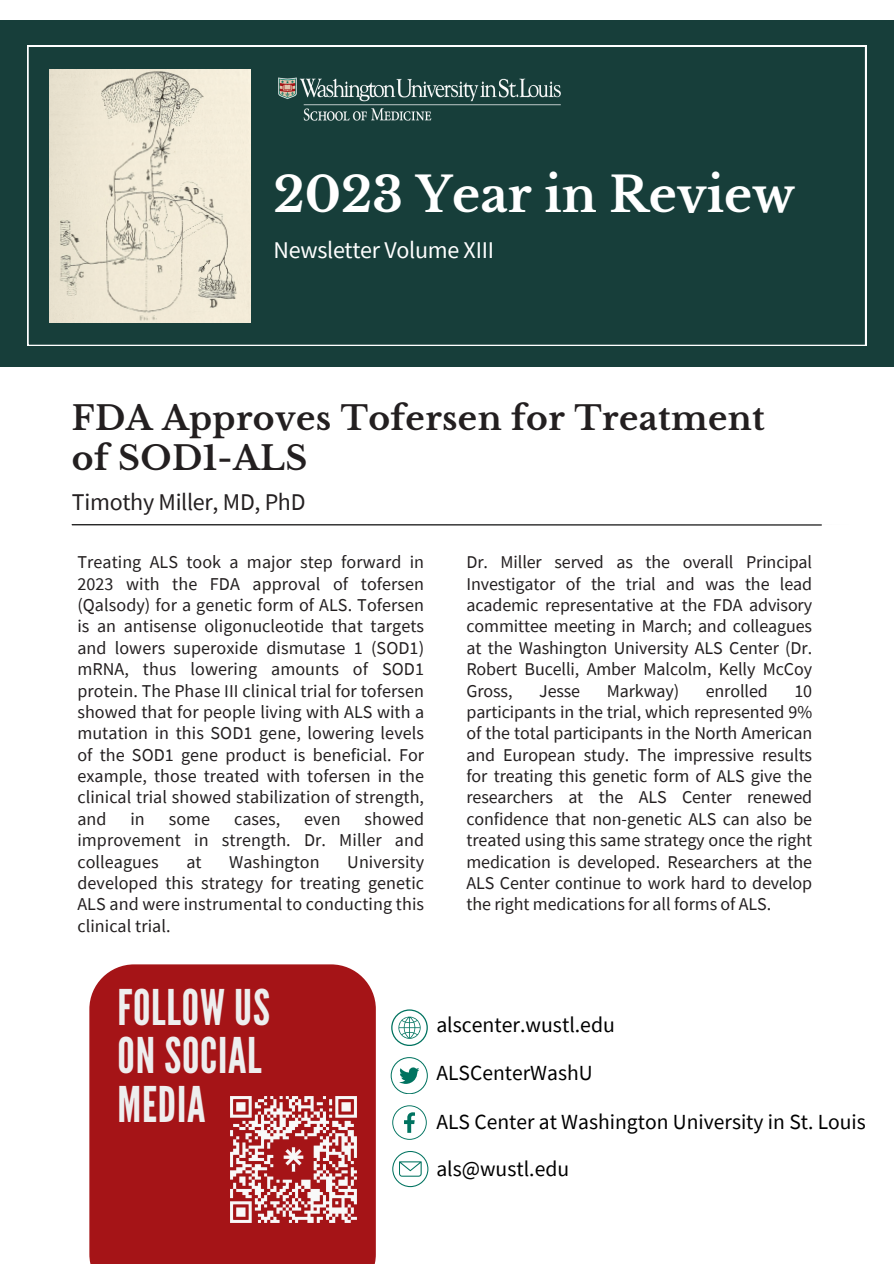
<style>
.page{position:relative;width:894px;height:1264px;background:#fff}
.page>*{position:absolute;margin:0;border:0;box-sizing:border-box;transform-origin:0 0}
.t1{font:49.05px/48.3px "League Gothic";letter-spacing:.015em;color:#eee}
.t2{font:700 48px "Libre Baskerville";color:#fff}
.t3{font:700 33px/39.3px "Libre Baskerville";letter-spacing:.01em;color:#231f20}
.t4{font:24px "Source Sans Pro";letter-spacing:-.01em;color:#231f20}
.t5{font:24px "Source Sans Pro";letter-spacing:-.01em;color:#fff}
.t6{font:21.75px "Source Sans Pro";color:#000}
.t7{font:21.6px "Source Sans Pro";color:#000}
.t8{font:21.45px "Source Sans Pro";color:#000}
.t9{font:18px/21.3px "Source Sans Pro";letter-spacing:.005em;color:#231f20;text-align:justify}
</style>
<div class="page">
<hr style="left:71px;top:524px;width:785px;height:1px;background:#231f20">
<hr style="left:72px;top:524px;width:749px;height:1px;background:#000">
<div style="left:0;top:20px;width:893px;height:347px;background:#173e3a"></div>
<svg style="left:28px;top:46px;width:837px;height:299px"></svg>
<img style="left:273px;top:69px;width:301px;height:66px">
<div style="left:89px;top:964px;width:287px;height:299px;background:#a51417"></div>
<svg style="left:390px;top:1057px;width:37px;height:36px"></svg>
<svg style="left:392px;top:1105px;width:34px;height:34px"></svg>
<svg style="left:392px;top:1151px;width:36px;height:36px"></svg>
<svg style="left:391px;top:1009px;width:36px;height:36px"></svg>
<img style="left:229px;top:1094px;width:128px;height:129px">
<p class="t2" style="left:273px;top:166px;width:523px">2023 Year in Review</p>
<p class="t5" style="left:273px;top:234px;width:222px">Newsletter Volume XIII</p>
<h5 class="t3" style="left:72px;top:399px;width:694px">FDA Approves Tofersen for Treatment of SOD1-ALS</h5>
<h1 class="t4" style="left:72px;top:486px;width:235px">Timothy Miller, MD, PhD</h1>
<p class="t9" style="left:77px;top:551px;width:348px">Treating ALS took a major step forward in 2023 with the FDA approval of tofersen (Qalsody) for a genetic form of ALS. Tofersen is an antisense oligonucleotide that targets and lowers superoxide dismutase 1 (SOD1) mRNA, thus lowering amounts of SOD1 protein. The Phase III clinical trial for tofersen showed that for people living with ALS with a mutation in this SOD1 gene, lowering levels of the SOD1 gene product is beneficial. For example, those treated with tofersen in the clinical trial showed stabilization of strength, and</p>
<p class="t9" style="left:466px;top:551px;width:347px">Dr. Miller served as the overall Principal Investigator of the trial and was the lead academic representative at the FDA advisory committee meeting in March; and colleagues at the Washington University ALS Center (Dr.<br>Robert Bucelli, Amber Malcolm, Kelly McCoy Gross,</p>
<p class="t9" style="left:539px;top:679px;width:43px">Jesse</p>
<p class="t9" style="left:606px;top:679px;width:74px">Markway)</p>
<p class="t9" style="left:705px;top:679px;width:63px">enrolled</p>
<p class="t9" style="left:466px;top:679px;width:347px;text-indent:328px">10 participants in the trial, which represented 9% of the total participants in the North American and European study. The impressive results for treating this genetic form of ALS give the researchers at the ALS Center renewed confidence that non-genetic ALS can also be treated using this same strategy once the right medication is developed. Researchers at the ALS Center continue to work hard to develop the right medications for all forms of ALS.</p>
<p class="t9" style="left:77px;top:807px;width:348px;text-indent:287px">showed improvement in strength. Dr. Miller and colleagues</p>
<p class="t9" style="left:130px;top:807px;width:16px">in</p>
<p class="t9" style="left:169px;top:807px;width:43px">some</p>
<p class="t9" style="left:234px;top:807px;width:48px">cases,</p>
<p class="t9" style="left:304px;top:807px;width:38px">even</p>
<p class="t9" style="left:186px;top:850px;width:17px">at</p>
<p class="t9" style="left:229px;top:850px;width:92px">Washington</p>
<p class="t9" style="left:77px;top:850px;width:348px;text-indent:270px">University developed this strategy for treating genetic ALS and were instrumental to conducting this clinical trial.</p>
<p class="t1" style="left:117px;top:984px;width:154px">FOLLOW US<br>ON SOCIAL<br>MEDIA</p>
<h4 class="t6" style="left:436px;top:1010px;width:180px">alscenter.wustl.edu</h4>
<h2 class="t8" style="left:436px;top:1058px;width:158px">ALSCenterWashU</h2>
<h3 class="t8" style="left:436px;top:1107px;width:431px">ALS Center at Washington University in St. Louis</h3>
<h4 class="t7" style="left:436px;top:1154px;width:134px">als@wustl.edu</h4>
</div>
